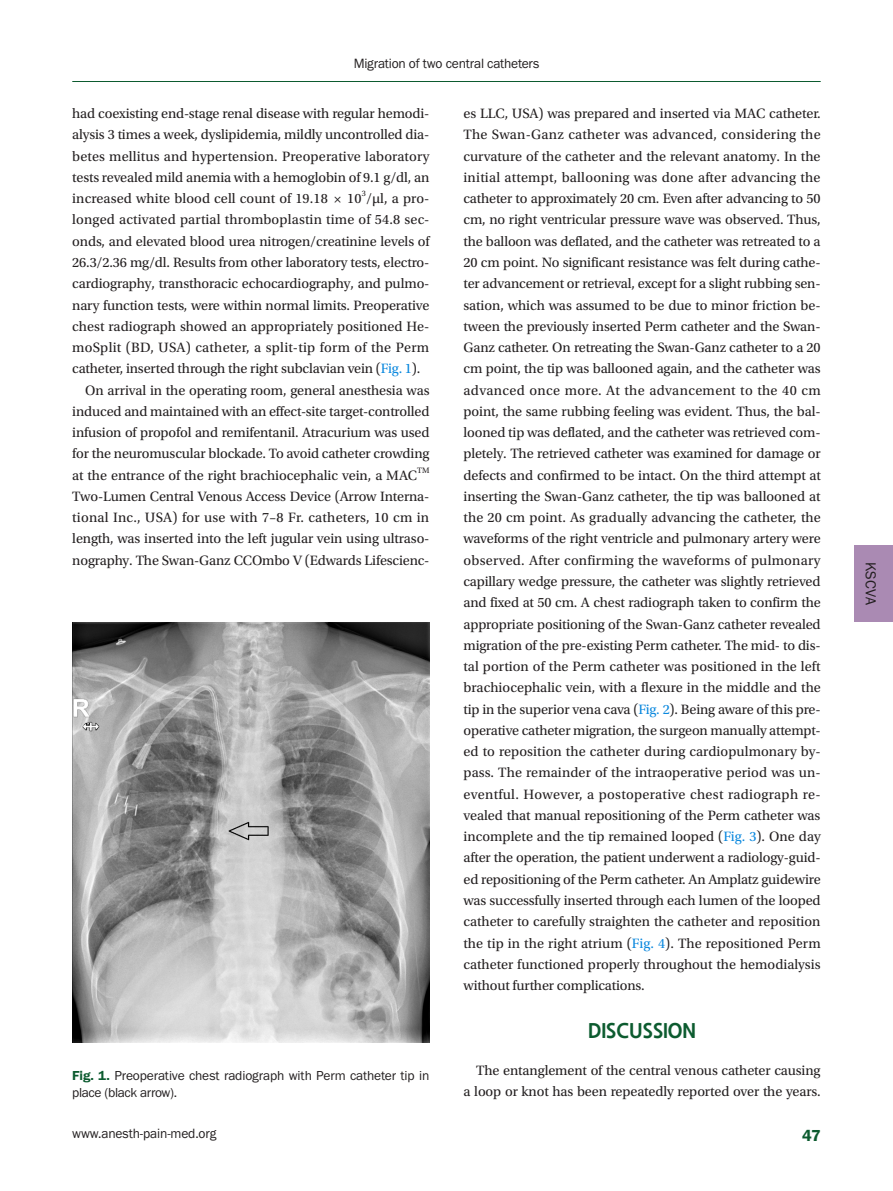
<style>
.page{position:relative;width:893px;height:1191px;background:#fff}
.page>*{position:absolute;margin:0;border:0;box-sizing:border-box;transform-origin:0 0}
.body-title{font:800 19.5px "Nanum Gothic";letter-spacing:-.02em;color:#0c5b2f}
.t1{font:600 16.5px "Franklin Gothic Pro";color:#0c5b2f}
.t2{font:15px "Franklin Gothic Pro";letter-spacing:.01em;color:#231f20}
.body{font:14.25px/21.3px "Utopia Std";letter-spacing:-.01em;color:#231f20;text-align:justify}
.t3{font:13.95px "Franklin Gothic Pro";letter-spacing:-.01em;color:#231f20}
.fig-caption{font:13.5px/16.5px "Franklin Gothic Pro";letter-spacing:-.015em;color:#231f20}
.body-2{font:8.25px "Utopia Std";color:#231f20}
.s1{color:#0b88de}
.s2{font-weight:600;color:#0c5b2f}
</style>
<div class="page">
<div style="left:855px;top:545px;width:38px;height:76px;background:#aa8ab3"></div>
<img style="left:72px;top:623px;width:357px;height:420px">
<hr style="left:72px;top:81px;width:749px;height:1px;background:#0c5b2f">
<p class="t3" style="left:354px;top:56px;width:187px">Migration of two central catheters</p>
<p class="body" style="left:463px;top:103px;width:359px">es LLC, USA) was prepared and inserted via MAC catheter.<br>The Swan-Ganz catheter was advanced, considering the curvature of the catheter and the relevant anatomy. In the initial attempt, ballooning was done after advancing the catheter to approximately 20 cm. Even after advancing to 50 cm, no right ventricular pressure wave was observed. Thus, the balloon was deflated, and the catheter was retreated to a 20 cm point. No significant resistance was felt during cathe&shy;ter advancement or retrieval, except for a slight rubbing sen&shy;sation, which was assumed to be due to minor friction be&shy;tween the previously inserted Perm catheter and the Swan-Ganz catheter. On retreating the Swan-Ganz catheter to a 20 cm point, the tip was ballooned again, and the catheter was advanced once more. At the advancement to the 40 cm point, the same rubbing feeling was evident. Thus, the bal&shy;looned tip was deflated, and the catheter was retrieved com&shy;pletely. The retrieved catheter was examined for damage or defects and confirmed to be intact. On the third attempt at inserting the Swan-Ganz catheter, the tip was ballooned at the 20 cm point. As gradually advancing the catheter, the waveforms of the right ventricle and pulmonary artery were observed. After confirming the waveforms of pulmonary capillary wedge pressure, the catheter was slightly retrieved and fixed at 50 cm. A chest radiograph taken to confirm the appropriate positioning of the Swan-Ganz catheter revealed migration of the pre-existing Perm catheter. The mid- to dis&shy;tal portion of the Perm catheter was positioned in the left brachiocephalic vein, with a flexure in the middle and the tip in the superior vena cava (<span class="s1">Fig. 2</span>). Being aware of this pre&shy;operative catheter migration, the surgeon manually attempt&shy;ed to reposition the catheter during cardiopulmonary by&shy;pass. The remainder of the intraoperative period was un&shy;eventful. However, a postoperative chest radiograph re&shy;vealed that manual repositioning of the Perm catheter was incomplete and the tip remained looped (<span class="s1">Fig. 3</span>). One day after the operation, the patient underwent a radiology-guid&shy;ed repositioning of the Perm catheter. An Amplatz guidewire was successfully inserted through each lumen of the looped catheter to carefully straighten the catheter and reposition the tip in the right atrium (<span class="s1">Fig. 4</span>). The repositioned Perm catheter functioned properly throughout the hemodialysis without further complications.</p>
<p class="body-title" style="left:588px;top:1020px;width:110px">DISCUSSION</p>
<p class="body" style="left:463px;top:1060px;width:359px;text-align:right">The entanglement of the central venous catheter causing<br>a loop or knot has been repeatedly reported over the years.</p>
<p class="body" style="left:72px;top:103px;width:359px">had coexisting end-stage renal disease with regular hemodi&shy;alysis 3 times a week, dyslipidemia, mildly uncontrolled dia&shy;betes mellitus and hypertension. Preoperative laboratory tests revealed mild anemia with a hemoglobin of 9.1 g/dl, an increased white blood cell count of 19.18 × 10 /μl, a pro-</p>
<p class="body-2" style="left:362px;top:189px;width:6px">3</p>
<p class="body" style="left:72px;top:209px;width:359px">longed activated partial thromboplastin time of 54.8 sec&shy;onds, and elevated blood urea nitrogen/creatinine levels of 26.3/2.36 mg/dl. Results from other laboratory tests, electro&shy;cardiography, transthoracic echocardiography, and pulmo&shy;nary function tests, were within normal limits. Preoperative chest radiograph showed an appropriately positioned He&shy;moSplit (BD, USA) catheter, a split-tip form of the Perm catheter, inserted through the right subclavian vein (<span class="s1">Fig. 1</span>).</p>
<p class="body" style="left:72px;top:379px;width:359px;text-indent:13px">On arrival in the operating room, general anesthesia was induced and maintained with an effect-site target-controlled infusion of propofol and remifentanil. Atracurium was used for the neuromuscular blockade. To avoid catheter crowding at the entrance of the right brachiocephalic vein, a MAC</p>
<p class="body-2" style="left:417px;top:466px;width:14px">TM</p>
<p class="body" style="left:72px;top:486px;width:359px">Two-Lumen Central Venous Access Device (Arrow Interna&shy;tional Inc., USA) for use with 7–8 Fr. catheters, 10 cm in length, was inserted into the left jugular vein using ultraso&shy;nography. The Swan-Ganz CCOmbo V (Edwards Lifescienc-</p>
<p class="fig-caption" style="left:72px;top:1068px;width:359px"><span class="s2">Fig. 1.</span> Preoperative chest radiograph with Perm catheter tip in place (black arrow).</p>
<p class="t3" style="left:72px;top:1125px;width:146px">www.anesth-pain-med.org</p>
<p class="t1" style="left:802px;top:1122px;width:20px">47</p>
<p class="t2" style="left:879px;top:561px;width:45px;rotate:90deg">KSCVA</p>
</div>
